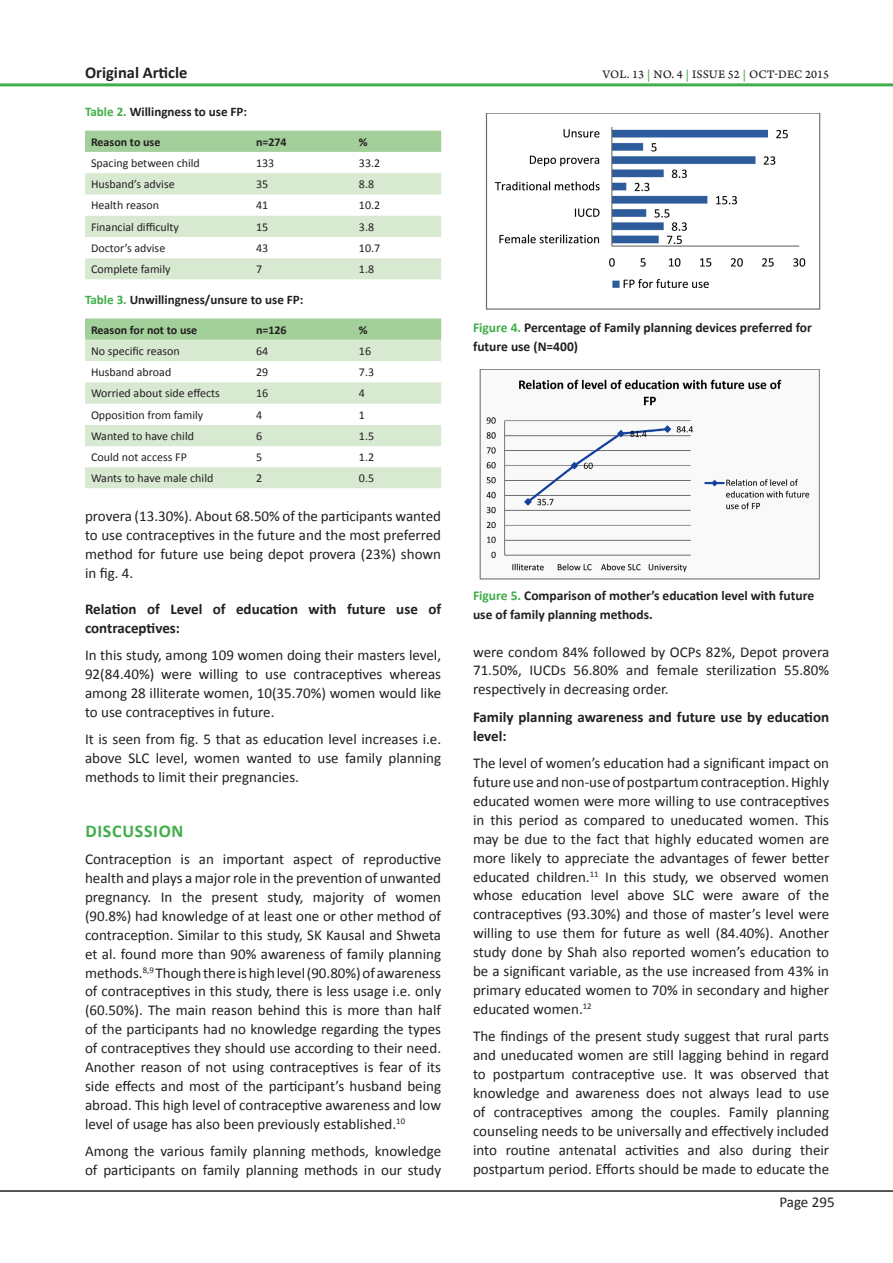
<style>
.page{position:relative;width:893px;height:1263px;background:#fff}
.page>*{position:absolute;margin:0;border:0;box-sizing:border-box;transform-origin:0 0}
.Normal_Text{font:700 18px "Calibri";letter-spacing:.04em;color:#40ae49}
.Abstract_Words{font:700 16.5px "Calibri";color:#231f20}
.Normal_Text-2{font:15px/18.9px "Calibri";color:#231f20;text-align:justify}
.Normal_Text-3{font:700 15px/18.9px "Calibri";color:#231f20}
.Table_Figure_Legend{font:700 13.5px/18.8px "Calibri";color:#231f20}
.Table_Figure_Legend-2{font:700 13.05px "Calibri";color:#231f20}
.Table_Text{font:12px "Calibri";color:#231f20}
.Table_Text-2{font:700 12px "Calibri";color:#231f20}
.t1{font:12px "Arno Pro Caption";letter-spacing:.005em;color:#231f20}
.s1{color:#40ae49}
</style>
<div class="page">
<hr style="left:0;top:1190px;width:893px;height:2px;background:#231f20">
<hr style="left:0;top:83px;width:893px;height:3px;background:#40ae49">
<div style="left:85px;top:131px;width:356px;height:21px;background:#a3cf9a"></div>
<svg style="left:85px;top:173px;width:356px;height:106px"></svg>
<svg style="left:85px;top:318px;width:356px;height:22px;background:#a6d09d"></svg>
<svg style="left:85px;top:340px;width:356px;height:148px;fill:#d8e9d2"></svg>
<img style="left:485px;top:114px;width:336px;height:196px">
<img style="left:479px;top:369px;width:341px;height:211px">
<p class="Abstract_Words" style="left:85px;top:62px;width:104px">Original Article</p>
<p class="Table_Figure_Legend-2" style="left:85px;top:103px;width:164px"><span class="s1">Table 2.</span> Willingness to use FP:</p>
<p class="Table_Text-2" style="left:91px;top:134px;width:71px">Reason to use</p>
<p class="Table_Text-2" style="left:256px;top:134px;width:32px">n=274</p>
<p class="Table_Text-2" style="left:359px;top:134px;width:10px">%</p>
<p class="Table_Text" style="left:91px;top:155px;width:110px">Spacing between child</p>
<p class="Table_Text" style="left:256px;top:155px;width:20px">133</p>
<p class="Table_Text" style="left:359px;top:155px;width:23px">33.2</p>
<p class="Table_Text" style="left:91px;top:177px;width:85px">Husband’s advise</p>
<p class="Table_Text" style="left:256px;top:177px;width:14px">35</p>
<p class="Table_Text" style="left:359px;top:177px;width:17px">8.8</p>
<p class="Table_Text" style="left:91px;top:198px;width:70px">Health reason</p>
<p class="Table_Text" style="left:256px;top:198px;width:14px">41</p>
<p class="Table_Text" style="left:359px;top:198px;width:23px">10.2</p>
<p class="Table_Text" style="left:91px;top:219px;width:89px">Financial difficulty</p>
<p class="Table_Text" style="left:256px;top:219px;width:14px">15</p>
<p class="Table_Text" style="left:359px;top:219px;width:17px">3.8</p>
<p class="Table_Text" style="left:91px;top:240px;width:76px">Doctor’s advise</p>
<p class="Table_Text" style="left:256px;top:240px;width:14px">43</p>
<p class="Table_Text" style="left:359px;top:240px;width:23px">10.7</p>
<p class="Table_Text" style="left:91px;top:262px;width:81px">Complete family</p>
<p class="Table_Text" style="left:256px;top:262px;width:8px">7</p>
<p class="Table_Text" style="left:359px;top:262px;width:17px">1.8</p>
<p class="Table_Figure_Legend-2" style="left:85px;top:291px;width:220px"><span class="s1">Table 3.</span> Unwillingness/unsure to use FP:</p>
<p class="Table_Text-2" style="left:91px;top:322px;width:108px">Reason for not to use</p>
<p class="Table_Text-2" style="left:256px;top:322px;width:32px">n=126</p>
<p class="Table_Text-2" style="left:359px;top:322px;width:10px">%</p>
<p class="Table_Text" style="left:91px;top:343px;width:90px">No specific reason</p>
<p class="Table_Text" style="left:256px;top:343px;width:14px">64</p>
<p class="Table_Text" style="left:359px;top:343px;width:14px">16</p>
<p class="Table_Text" style="left:91px;top:364px;width:82px">Husband abroad</p>
<p class="Table_Text" style="left:256px;top:364px;width:14px">29</p>
<p class="Table_Text" style="left:359px;top:364px;width:17px">7.3</p>
<p class="Table_Text" style="left:91px;top:386px;width:130px">Worried about side effects</p>
<p class="Table_Text" style="left:256px;top:386px;width:14px">16</p>
<p class="Table_Text" style="left:359px;top:386px;width:8px">4</p>
<p class="Table_Text" style="left:91px;top:407px;width:114px">Opposition from family</p>
<p class="Table_Text" style="left:256px;top:407px;width:8px">4</p>
<p class="Table_Text" style="left:359px;top:407px;width:8px">1</p>
<p class="Table_Text" style="left:91px;top:428px;width:105px">Wanted to have child</p>
<p class="Table_Text" style="left:256px;top:428px;width:8px">6</p>
<p class="Table_Text" style="left:359px;top:428px;width:17px">1.5</p>
<p class="Table_Text" style="left:91px;top:450px;width:97px">Could not access FP</p>
<p class="Table_Text" style="left:256px;top:450px;width:8px">5</p>
<p class="Table_Text" style="left:359px;top:450px;width:17px">1.2</p>
<p class="Table_Text" style="left:91px;top:471px;width:124px">Wants to have male child</p>
<p class="Table_Text" style="left:256px;top:471px;width:8px">2</p>
<p class="Table_Text" style="left:359px;top:471px;width:17px">0.5</p>
<p class="Normal_Text-2" style="left:85px;top:507px;width:358px">provera (13.30%). About 68.50% of the participants wanted to use contraceptives in the future and the most preferred method for future use being depot provera (23%) shown in fig. 4.</p>
<p class="Normal_Text-3" style="left:85px;top:599px;width:358px">Relation of Level of education with future use of contraceptives:</p>
<p class="Normal_Text-2" style="left:85px;top:646px;width:358px">In this study, among 109 women doing their masters level, 92(84.40%) were willing to use contraceptives whereas among 28 illiterate women, 10(35.70%) women would like to use contraceptives in future.</p>
<p class="Normal_Text-2" style="left:85px;top:730px;width:358px">It is seen from fig. 5 that as education level increases i.e. above SLC level, women wanted to use family planning methods to limit their pregnancies.</p>
<p class="Normal_Text" style="left:85px;top:819px;width:100px">DISCUSSION</p>
<p class="Normal_Text-2" style="left:85px;top:850px;width:358px">Contraception is an important aspect of reproductive health and plays a major role in the prevention of unwanted pregnancy. In the present study, majority of women (90.8%) had knowledge of at least one or other method of contraception. Similar to this study, SK Kausal and Shweta et al. found more than 90% awareness of family planning methods.<sup>8,9</sup> Though there is high level (90.80%) of awareness of contraceptives in this study, there is less usage i.e. only (60.50%). The main reason behind this is more than half of the participants had no knowledge regarding the types of contraceptives they should use according to their need.<br>Another reason of not using contraceptives is fear of its side effects and most of the participant’s husband being abroad. This high level of contraceptive awareness and low level of usage has also been previously established.<sup>10</sup></p>
<p class="Normal_Text-2" style="left:85px;top:1142px;width:358px">Among the various family planning methods, knowledge of participants on family planning methods in our study</p>
<p class="t1" style="left:602px;top:67px;width:228px">VOL. 13 <span class="s1">|</span> NO. 4 <span class="s1">|</span> ISSUE 52 <span class="s1">|</span> OCT-DEC 2015</p>
<p class="Table_Figure_Legend" style="left:473px;top:318px;width:340px"><span class="s1">Figure 4.</span> Percentage of Family planning devices preferred for future use (N=400)</p>
<p class="Table_Figure_Legend" style="left:473px;top:586px;width:343px"><span class="s1">Figure 5.</span> Comparison of mother’s education level with future use of family planning methods.</p>
<p class="Normal_Text-2" style="left:473px;top:642px;width:358px">were condom 84% followed by OCPs 82%, Depot provera 71.50%, IUCDs 56.80% and female sterilization 55.80% respectively in decreasing order.</p>
<p class="Normal_Text-3" style="left:473px;top:707px;width:358px">Family planning awareness and future use by education level:</p>
<p class="Normal_Text-2" style="left:473px;top:754px;width:358px">The level of women’s education had a significant impact on future use and non-use of postpartum contraception. Highly educated women were more willing to use contraceptives in this period as compared to uneducated women. This may be due to the fact that highly educated women are more likely to appreciate the advantages of fewer better educated children.<sup>11</sup> In this study, we observed women whose education level above SLC were aware of the contraceptives (93.30%) and those of master’s level were willing to use them for future as well (84.40%). Another study done by Shah also reported women’s education to be a significant variable, as the use increased from 43% in primary educated women to 70% in secondary and higher educated women.<sup>12</sup></p>
<p class="Normal_Text-2" style="left:473px;top:1027px;width:358px">The findings of the present study suggest that rural parts and uneducated women are still lagging behind in regard to postpartum contraceptive use. It was observed that knowledge and awareness does not always lead to use of contraceptives among the couples. Family planning counseling needs to be universally and effectively included into routine antenatal activities and also during their postpartum period. Efforts should be made to educate the</p>
<p class="Normal_Text-2" style="left:779px;top:1193px;width:57px">Page 295</p>
</div>
